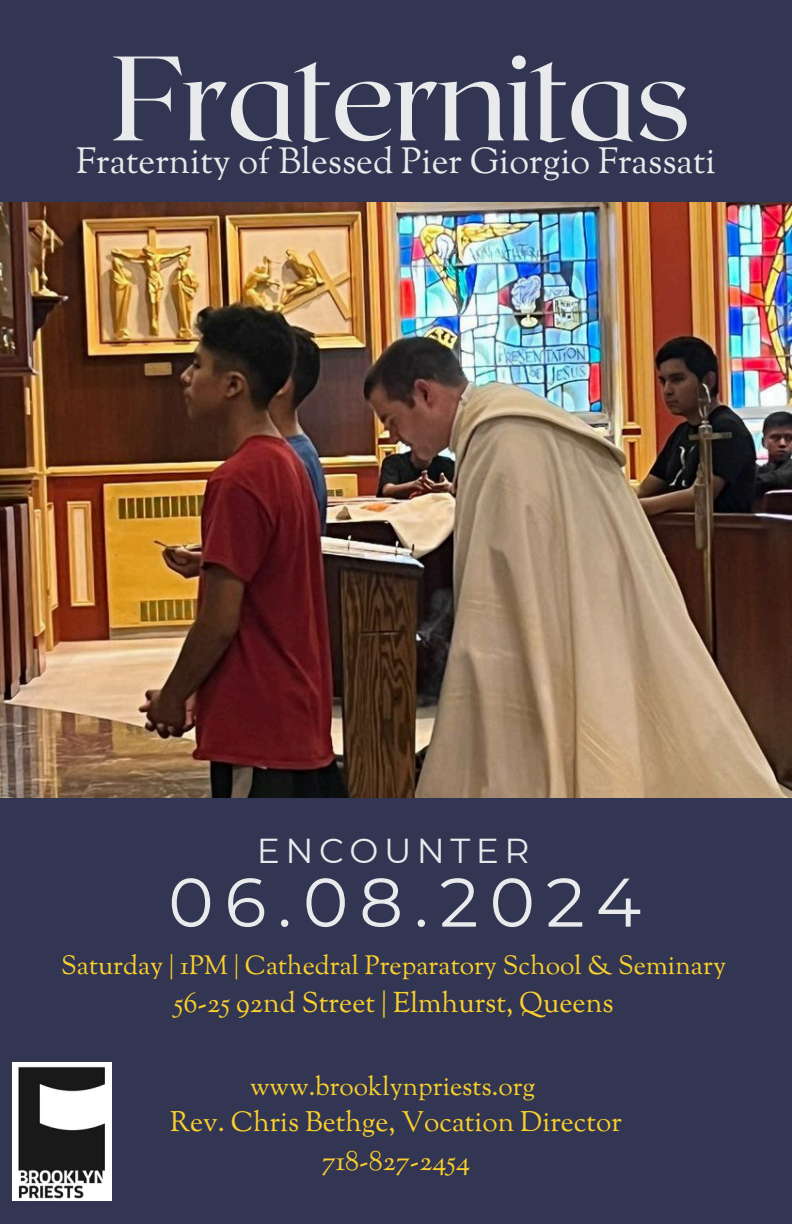
<style>
.page{position:relative;width:792px;height:1224px;background:#333652}
.page>*{position:absolute;margin:0;border:0;box-sizing:border-box;transform-origin:0 0}
.t1{font:119.8px "Roxborough CF";letter-spacing:-.02em;color:#e9eaec}
.t2{font:68.6px "Montserrat";letter-spacing:.16em;color:#e9eaec}
.t3{font:36px "Sorts Mill Goudy";color:#e9eaec}
.t4{font:34.6px "Montserrat";letter-spacing:.16em;color:#e9eaec}
.t5{font:28.4px "Sorts Mill Goudy";color:#fad02c}
.t6{font:28px/39px "Sorts Mill Goudy";color:#fad02c;text-align:center}
.t7{font:26.4px "Sorts Mill Goudy";color:#fad02c}
.t8{font:26.2px "Sorts Mill Goudy";color:#fad02c}
</style>
<div class="page">
<img style="left:0;top:202px;width:792px;height:596px">
<img style="left:12px;top:1062px;width:99px;height:138px">
<p class="t1" style="left:111px;top:21px;width:581px">Fraternitas</p>
<h4 class="t3" style="left:76px;top:139px;width:641px">Fraternity of Blessed Pier Giorgio Frassati</h4>
<h2 class="t4" style="left:257px;top:830px;width:274px">ENCOUNTER</h2>
<p class="t2" style="left:168px;top:860px;width:474px">06.08.2024</p>
<p class="t7" style="left:61px;top:949px;width:666px">Saturday | 1PM | Cathedral Preparatory School &amp; Seminary</p>
<p class="t5" style="left:174px;top:985px;width:441px">56-25 92nd Street | Elmhurst, Queens</p>
<p class="t8" style="left:250px;top:1070px;width:287px">www.brooklynpriests.org</p>
<h5 class="t6" style="left:170px;top:1105px;width:453px">Rev. Chris Bethge, Vocation Director<br>718-827-2454</h5>
</div>
